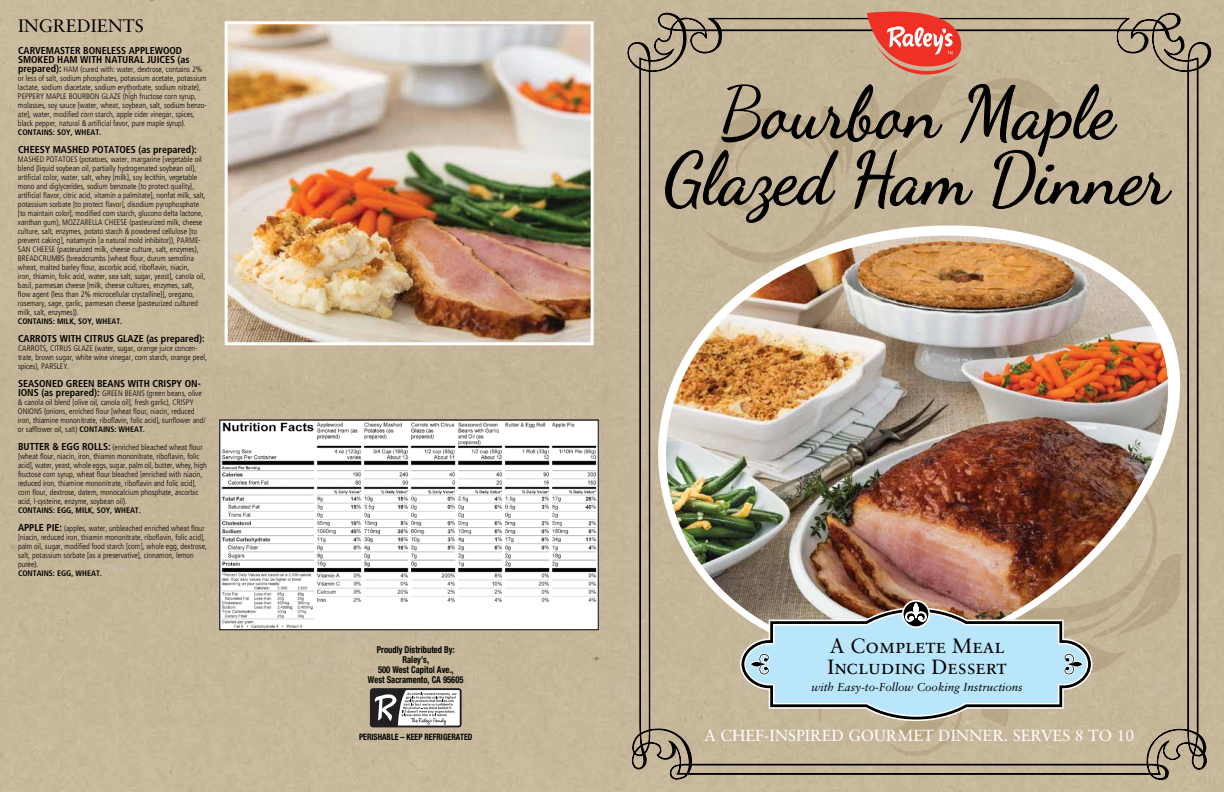
<style>
.page{position:relative;width:1224px;height:792px;background:#c6b79a}
.page>*{position:absolute;margin:0;border:0;box-sizing:border-box;transform-origin:0 0}
.t1{font:72px/66px "Dancing Script OT";color:#000;text-align:center}
.t2{font:20.6px/20.6px "Sabon Roman SC";color:#000}
.t3{font:18px "Sabon";color:#000}
.t4{font:16px "Sabon";color:#fff}
.t5{font:italic 11.6px "Sabon";color:#000}
.t6{font:700 condensed 10px/9px "Frutiger";color:#000}
.t7{font:700 condensed 9.5px/10px "Helvetica Neue";color:#000;text-align:center;scale:.9 1}
.t8{font:700 condensed 8.8px "Helvetica Neue";color:#000;scale:.91 1}
.t9{font:300 condensed 8px/9px "Frutiger";color:#000}
.t10{font:700 condensed 8px "Frutiger";color:#000}
.s1{font-weight:700;font-size:10px}
.s2{font-weight:700}
</style>
<div class="page">
<svg style="left:627px;top:12px;width:585px;height:770px;background:#b3a58b"></svg>
<img style="left:229px;top:25px;width:361px;height:316px">
<div style="left:225px;top:21px;width:369px;height:324px;border:3px solid #fff"></div>
<svg style="left:631px;top:199px;width:580px;height:491px;background:#bfb298"></svg>
<img style="left:640px;top:236px;width:558px;height:440px">
<svg style="left:370px;top:688px;width:92px;height:40px"></svg>
<svg style="left:742px;top:548px;width:444px;height:230px;background:#b2ada0"></svg>
<img style="left:221px;top:421px;width:376px;height:207px">
<div style="left:219px;top:419px;width:380px;height:211px;border:1px solid #000"></div>
<svg style="left:665px;top:3px;width:507px;height:220px;background:#b8a489"></svg>
<h3 class="t3" style="left:18px;top:15px;width:127px">INGREDIENTS</h3>
<p class="t6" style="left:18px;top:46px;width:173px">CARVEMASTER BONELESS APPLEWOOD<br>SMOKED HAM WITH NATURAL JUICES (as</p>
<p class="t9" style="left:18px;top:65px;width:190px"><span class="s1">prepared):</span> HAM (cured with: water, dextrose, contains 2% or less of salt, sodium phosphates, potassium acetate, potassium lactate, sodium diacetate, sodium erythorbate, sodium nitrate), PEPPERY MAPLE BOURBON GLAZE (high fructose corn syrup, molasses, soy sauce [water, wheat, soybean, salt, sodium benzo&shy;ate], water, modified corn starch, apple cider vinegar, spices, black pepper, natural &amp; artificial favor, pure maple syrup).</p>
<p class="t10" style="left:18px;top:128px;width:85px">CONTAINS: SOY, WHEAT.</p>
<p class="t6" style="left:18px;top:145px;width:180px">CHEESY MASHED POTATOES (as prepared):</p>
<p class="t9" style="left:18px;top:155px;width:189px">MASHED POTATOES (potatoes, water, margarine [vegetable oil blend {liquid soybean oil, partially hydrogenated soybean oil}, artificial color, water, salt, whey {milk}, soy lecithin, vegetable mono and diglycerides, sodium benzoate {to protect quality}, artificial flavor, citric acid, vitamin a palmitate], nonfat milk, salt, potassium sorbate [to protect flavor], disodium pyrophosphate [to maintain color], modified corn starch, glucono delta lactone, xanthan gum), MOZZARELLA CHEESE (pasteurized milk, cheese culture, salt, enzymes, potato starch &amp; powdered cellulose [to prevent caking], natamycin [a natural mold inhibitor]), PARME-SAN CHEESE (pasteurized milk, cheese culture, salt, enzymes), BREADCRUMBS (breadcrumbs [wheat flour, durum semolina wheat, malted barley flour, ascorbic acid, riboflavin, niacin,<br>iron, thiamin, folic acid, water, sea salt, sugar, yeast], canola oil, basil, parmesan cheese [milk, cheese cultures, enzymes, salt, flow agent {less than 2% microcellular crystalline}], oregano, rosemary, sage, garlic, parmesan cheese [pasteurized cultured milk, salt, enzymes]).</p>
<p class="t10" style="left:18px;top:317px;width:106px">CONTAINS: MILK, SOY, WHEAT.</p>
<p class="t6" style="left:18px;top:334px;width:188px">CARROTS WITH CITRUS GLAZE (as prepared):</p>
<p class="t9" style="left:18px;top:344px;width:190px">CARROTS, CITRUS GLAZE (water, sugar, orange juice concen&shy;trate, brown sugar, white wine vinegar, corn starch, orange peel, spices), PARSLEY.</p>
<p class="t6" style="left:18px;top:379px;width:184px">SEASONED GREEN BEANS WITH CRISPY ON-</p>
<p class="t9" style="left:18px;top:389px;width:189px"><span class="s1">IONS (as prepared):</span> GREEN BEANS (green beans, olive &amp; canola oil blend [olive oil, canola oil], fresh garlic), CRISPY ONIONS (onions, enriched flour [wheat flour, niacin, reduced iron, thiamine mononitrate, riboflavin, folic acid], sunflower and/ or safflower oil, salt) <span class="s2">CONTAINS: WHEAT.</span></p>
<p class="t9" style="left:18px;top:443px;width:191px"><span class="s1">BUTTER &amp; EGG ROLLS:</span> (enriched bleached wheat flour [wheat flour, niacin, iron, thiamin mononitrate, riboflavin, folic acid], water, yeast, whole eggs, sugar, palm oil, butter, whey, high fructose corn syrup, wheat flour bleached [enriched with niacin, reduced iron, thiamine mononitrate, riboflavin and folic acid], corn flour, dextrose, datem, monocalcium phosphate, ascorbic acid, l-cysteine, enzyme, soybean oil).</p>
<p class="t10" style="left:18px;top:506px;width:124px">CONTAINS: EGG, MILK, SOY, WHEAT.</p>
<p class="t9" style="left:18px;top:524px;width:190px"><span class="s1">APPLE PIE:</span> (apples, water, unbleached enriched wheat flour [niacin, reduced iron, thiamin mononitrate, riboflavin, folic acid], palm oil, sugar, modified food starch [corn], whole egg, dextrose, salt, potassium sorbate [as a preservative], cinnamon, lemon puree).</p>
<p class="t10" style="left:18px;top:569px;width:86px">CONTAINS: EGG, WHEAT.</p>
<h1 class="t1" style="left:666px;top:80px;width:506px">Bourbon Maple<br>Glazed Ham Dinner</h1>
<p class="t7" style="left:368px;top:645px;width:108px">Proudly Distributed By:<br>Raley’s,<br>500 West Capitol Ave.,<br>West Sacramento, CA 95605</p>
<h2 class="t2" style="left:828px;top:636px;width:181px">A Complete Meal<br>Including Dessert</h2>
<h3 class="t5" style="left:812px;top:680px;width:213px">with Easy-to-Follow Cooking Instructions</h3>
<h3 class="t4" style="left:705px;top:726px;width:431px">A CHEF-INSPIRED GOURMET DINNER. SERVES 8 TO 10</h3>
<p class="t8" style="left:359px;top:731px;width:126px">PERISHABLE – KEEP REFRIGERATED</p>
</div>
